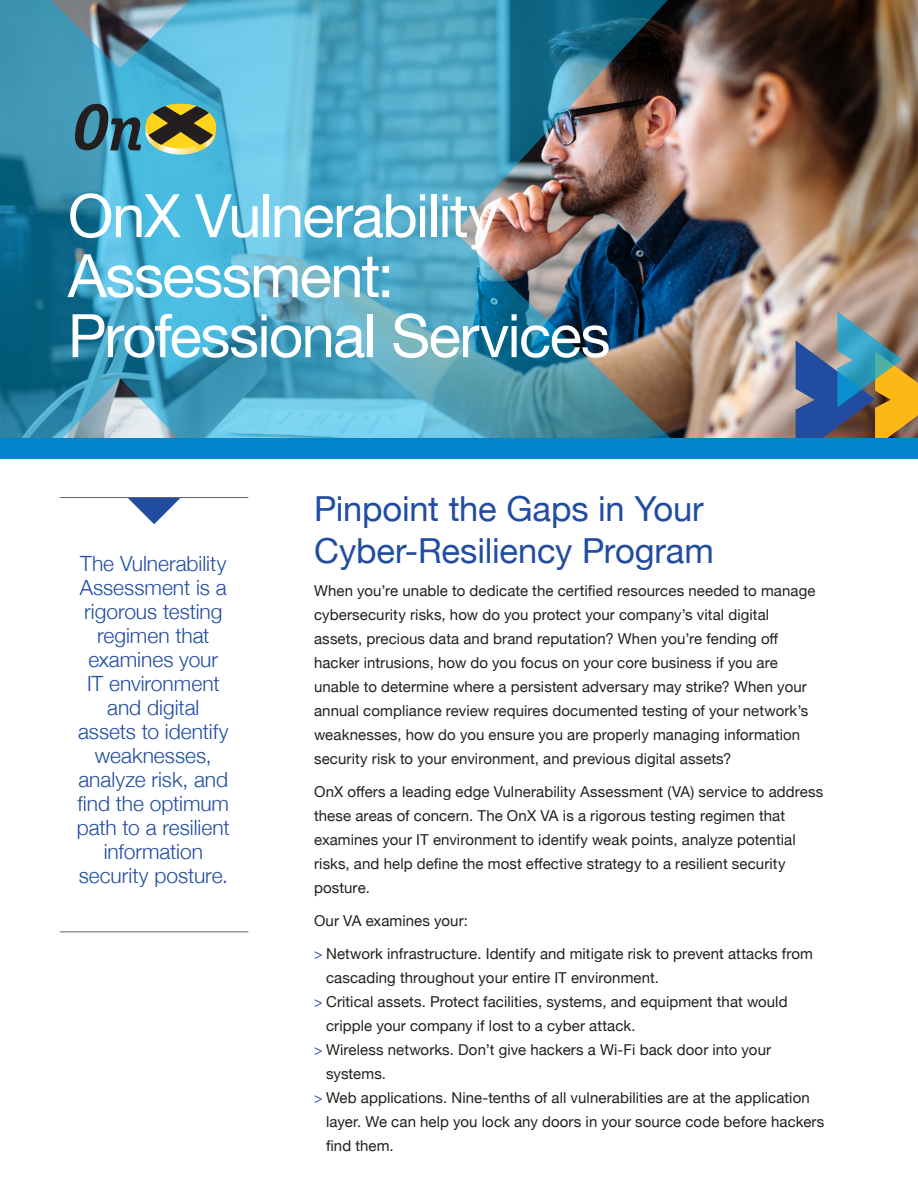
<style>
.page{position:relative;width:918px;height:1188px;background:#fff}
.page>*{position:absolute;margin:0;border:0;box-sizing:border-box;transform-origin:0 0}
.Contact{font:60px/60px "Helvetica Neue";letter-spacing:-.03em;color:#fff}
.Contact-2{font:34.5px/42px "Helvetica Neue";letter-spacing:-.005em;color:#214c9f}
.Contact-3{font:300 21px/24px "Helvetica Neue";color:#214c9f;text-align:center}
.Contact-4{font:15px/24px "Helvetica Neue";letter-spacing:.005em;color:#231f20}
.s1{color:#214c9f}
</style>
<div class="page">
<img style="left:679px;top:0;width:239px;height:439px">
<hr style="left:60px;top:497px;width:188px;height:1px;background:#636366">
<hr style="left:60px;top:932px;width:188px;height:1px;background:#636366">
<svg style="left:128px;top:498px;width:52px;height:26px"></svg>
<svg style="left:796px;top:312px;width:122px;height:127px"></svg>
<img style="left:0;top:0;width:679px;height:439px">
<svg style="left:75px;top:104px;width:141px;height:51px"></svg>
<div style="left:0;top:439px;width:918px;height:20px;background:#0084ca"></div>
<p class="Contact" style="left:68px;top:189px;width:544px">OnX Vulnerability<br>Assessment:<br>Professional Services</p>
<p class="Contact-3" style="left:77px;top:550px;width:154px">The Vulnerability<br>Assessment is a rigorous testing regimen that examines your<br>IT environment and digital assets to identify weaknesses, analyze risk, and find the optimum path to a resilient information security posture.</p>
<p class="Contact-2" style="left:314px;top:490px;width:401px">Pinpoint the Gaps in Your<br>Cyber-Resiliency Program</p>
<p class="Contact-4" style="left:314px;top:580px;width:503px">When you’re unable to dedicate the certified resources needed to manage cybersecurity risks, how do you protect your company’s vital digital assets, precious data and brand reputation? When you’re fending off hacker intrusions, how do you focus on your core business if you are unable to determine where a persistent adversary may strike? When your annual compliance review requires documented testing of your network’s weaknesses, how do you ensure you are properly managing information security risk to your environment, and previous digital assets?</p>
<p class="Contact-4" style="left:314px;top:781px;width:511px">OnX offers a leading edge Vulnerability Assessment (VA) service to address these areas of concern. The OnX VA is a rigorous testing regimen that examines your IT environment to identify weak points, analyze potential risks, and help define the most effective strategy to a resilient security posture.</p>
<p class="Contact-4" style="left:314px;top:910px;width:155px">Our VA examines your:</p>
<p class="Contact-4" style="left:314px;top:943px;width:500px"><span class="s1">&gt;</span> Network infrastructure. Identify and mitigate risk to prevent attacks from</p>
<p class="Contact-4" style="left:326px;top:967px;width:334px">cascading throughout your entire IT environment.</p>
<p class="Contact-4" style="left:314px;top:991px;width:475px"><span class="s1">&gt;</span> Critical assets. Protect facilities, systems, and equipment that would</p>
<p class="Contact-4" style="left:326px;top:1015px;width:311px">cripple your company if lost to a cyber attack.</p>
<p class="Contact-4" style="left:314px;top:1039px;width:459px"><span class="s1">&gt;</span> Wireless networks. Don’t give hackers a Wi-Fi back door into your</p>
<p class="Contact-4" style="left:326px;top:1063px;width:62px">systems.</p>
<p class="Contact-4" style="left:314px;top:1087px;width:497px"><span class="s1">&gt;</span> Web applications. Nine-tenths of all vulnerabilities are at the application</p>
<p class="Contact-4" style="left:326px;top:1111px;width:500px">layer. We can help you lock any doors in your source code before hackers</p>
<p class="Contact-4" style="left:326px;top:1135px;width:69px">find them.</p>
</div>
